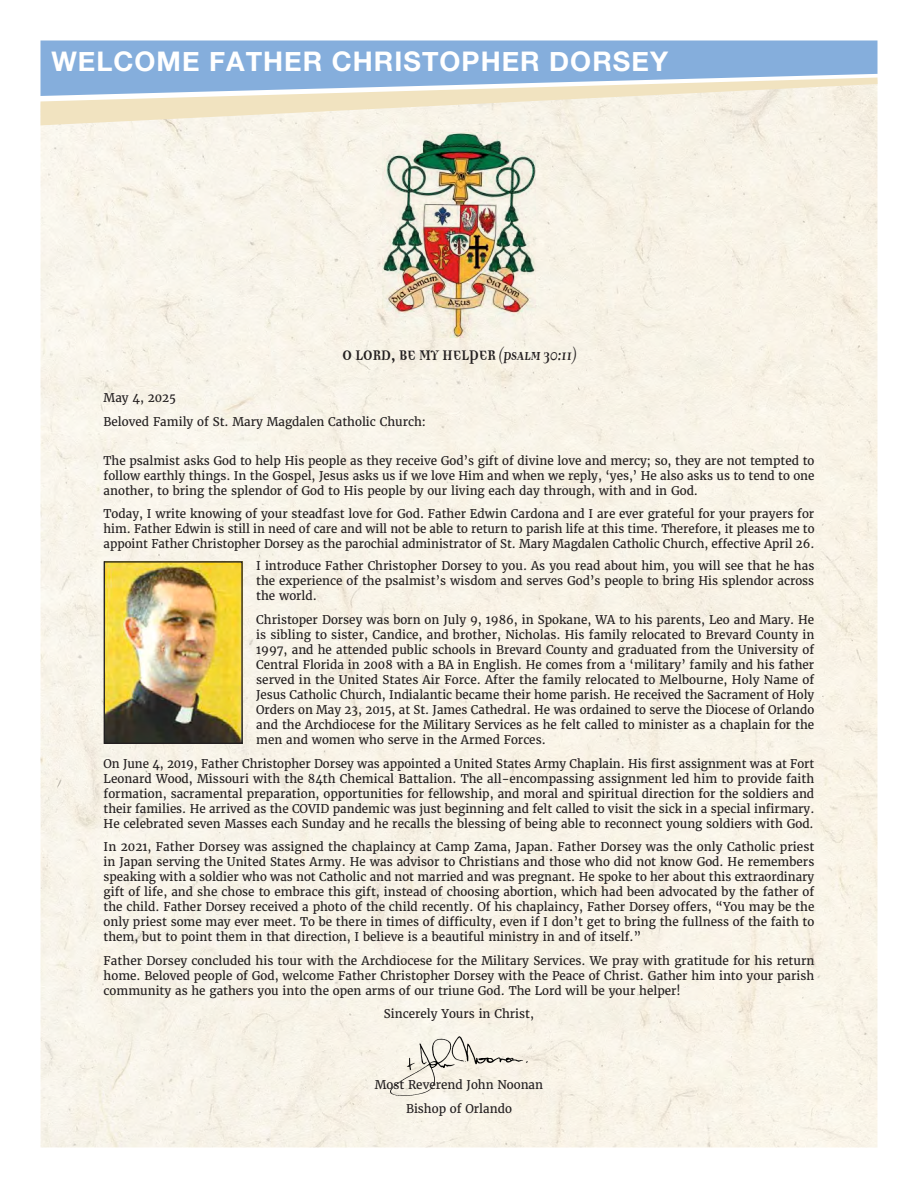
<style>
.page{position:relative;width:918px;height:1188px;background:#fff}
.page>*{position:absolute;margin:0;border:0;box-sizing:border-box;transform-origin:0 0}
.t1{font:700 27px "Helvetica Neue";letter-spacing:.04em;color:#fff}
.t2{font:700 21.9px "Democratica";letter-spacing:-.025em;color:#231f20;scale:.8 1}
.t3{font:12px/15px "Merriweather";color:#231f20;text-align:justify}
.s1{font-size:18.3px}
</style>
<div class="page">
<div style="left:40px;top:125px;width:838px;height:1023px;background:#f8f4e8"></div>
<img style="left:382px;top:132px;width:154px;height:205px">
<img style="left:106px;top:563px;width:135px;height:179px">
<div style="left:104px;top:561px;width:139px;height:183px;border:1px solid #231f20"></div>
<img style="left:391px;top:1036px;width:136px;height:60px">
<div style="left:40px;top:40px;width:838px;height:38px;background:#85aedc"></div>
<svg style="left:40px;top:78px;width:838px;height:47px;background:#e3e3da"></svg>
<p class="t1" style="left:51px;top:41px;width:618px">WELCOME FATHER CHRISTOPHER DORSEY</p>
<p class="t2" style="left:342px;top:344px;width:296px">O LORD, BE MY HELPER <span class="s1">(PSALM 30:11)</span></p>
<p class="t3" style="left:104px;top:386px;width:324px;line-height:23.7px">May 4, 2025<br>Beloved Family of St. Mary Magdalen Catholic Church:</p>
<p class="t3" style="left:104px;top:453px;width:712px">The psalmist asks God to help His people as they receive God’s gift of divine love and mercy; so, they are not tempted to follow earthly things. In the Gospel, Jesus asks us if we love Him and when we reply, ‘yes,’ He also asks us to tend to one another, to bring the splendor of God to His people by our living each day through, with and in God.</p>
<p class="t3" style="left:104px;top:507px;width:712px">Today, I write knowing of your steadfast love for God. Father Edwin Cardona and I are ever grateful for your prayers for him. Father Edwin is still in need of care and will not be able to return to parish life at this time. Therefore, it pleases me to appoint Father Christopher Dorsey as the parochial administrator of St. Mary Magdalen Catholic Church, effective April 26.</p>
<p class="t3" style="left:256px;top:558px;width:560px">I introduce Father Christopher Dorsey to you. As you read about him, you will see that he has the experience of the psalmist’s wisdom and serves God’s people to bring His splendor across the world.</p>
<p class="t3" style="left:256px;top:612px;width:560px">Christoper Dorsey was born on July 9, 1986, in Spokane, WA to his parents, Leo and Mary. He is sibling to sister, Candice, and brother, Nicholas. His family relocated to Brevard County in 1997, and he attended public schools in Brevard County and graduated from the University of Central Florida in 2008 with a BA in English. He comes from a ‘military’ family and his father served in the United States Air Force. After the family relocated to Melbourne, Holy Name of Jesus Catholic Church, Indialantic became their home parish. He received the Sacrament of Holy Orders on May 23, 2015, at St. James Cathedral. He was ordained to serve the Diocese of Orlando and the Archdiocese for the Military Services as he felt called to minister as a chaplain for the men and women who serve in the Armed Forces.</p>
<p class="t3" style="left:104px;top:756px;width:712px">On June 4, 2019, Father Christopher Dorsey was appointed a United States Army Chaplain. His first assignment was at Fort Leonard Wood, Missouri with the 84th Chemical Battalion. The all-encompassing assignment led him to provide faith formation, sacramental preparation, opportunities for fellowship, and moral and spiritual direction for the soldiers and their families. He arrived as the COVID pandemic was just beginning and felt called to visit the sick in a special infirmary.<br>He celebrated seven Masses each Sunday and he recalls the blessing of being able to reconnect young soldiers with God.</p>
<p class="t3" style="left:104px;top:839px;width:712px">In 2021, Father Dorsey was assigned the chaplaincy at Camp Zama, Japan. Father Dorsey was the only Catholic priest in Japan serving the United States Army. He was advisor to Christians and those who did not know God. He remembers speaking with a soldier who was not Catholic and not married and was pregnant. He spoke to her about this extraordinary gift of life, and she chose to embrace this gift, instead of choosing abortion, which had been advocated by the father of the child. Father Dorsey received a photo of the child recently. Of his chaplaincy, Father Dorsey offers, “You may be the only priest some may ever meet. To be there in times of difficulty, even if I don’t get to bring the fullness of the faith to them, but to point them in that direction, I believe is a beautiful ministry in and of itself.”</p>
<p class="t3" style="left:104px;top:953px;width:712px">Father Dorsey concluded his tour with the Archdiocese for the Military Services. We pray with gratitude for his return home. Beloved people of God, welcome Father Christopher Dorsey with the Peace of Christ. Gather him into your parish community as he gathers you into the open arms of our triune God. The Lord will be your helper!</p>
<p class="t3" style="left:384px;top:1007px;width:152px">Sincerely Yours in Christ,</p>
<p class="t3" style="left:375px;top:1078px;width:170px">Most Reverend John Noonan</p>
<p class="t3" style="left:406px;top:1101px;width:107px">Bishop of Orlando</p>
</div>
